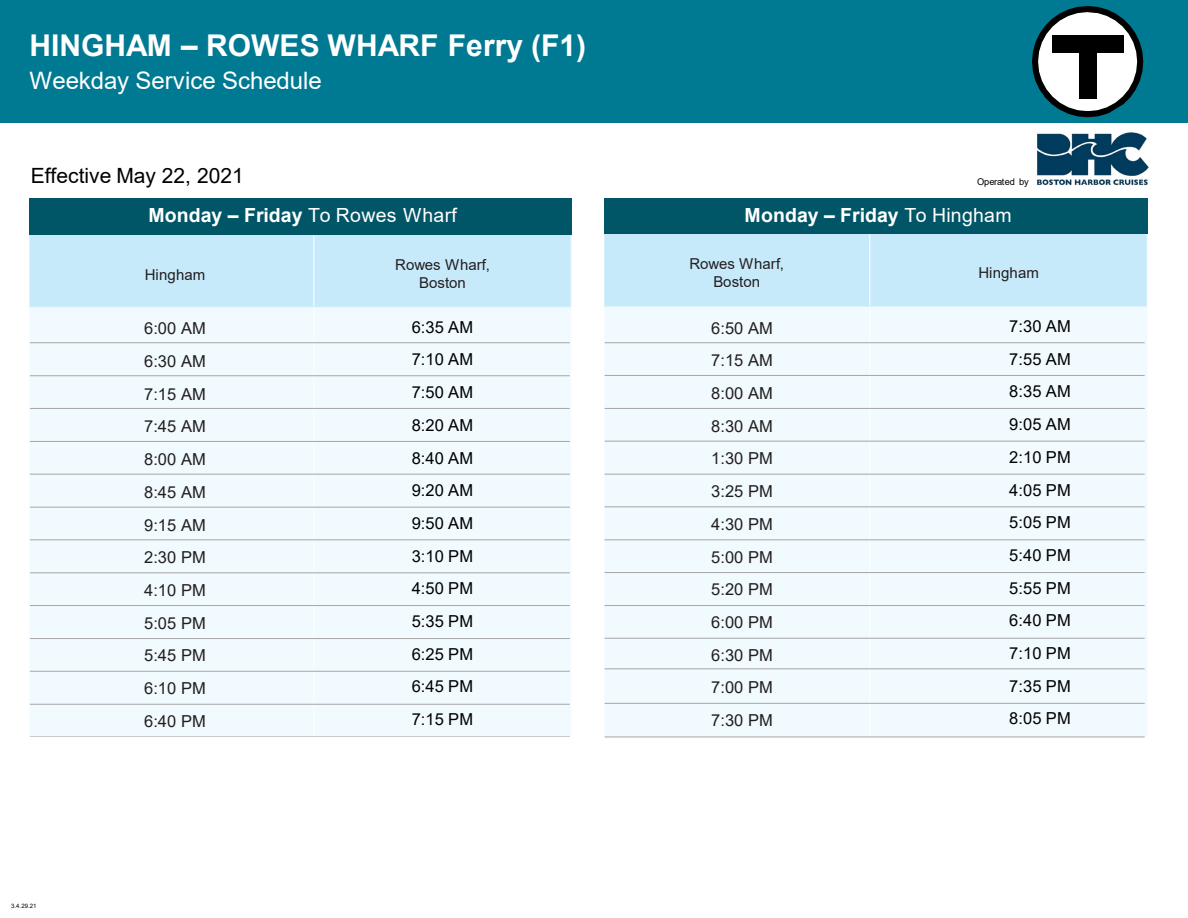
<style>
.page{position:relative;width:1188px;height:918px;background:#fff}
.page>*{position:absolute;margin:0;border:0;box-sizing:border-box;transform-origin:0 0}
.t1{font:700 30px "Arial";color:#fff}
.t2{font:24px "Arial";letter-spacing:-.005em;color:#fff}
.t3{font:21px "Arial";color:#000}
.t4{font:700 19.5px "Arial";letter-spacing:.005em;color:#fff}
.t5{font:16.5px "Arial";letter-spacing:.005em;color:#231f20}
.t6{font:16.5px "Arial";letter-spacing:.005em;color:#000}
.t7{font:15px "Arial";letter-spacing:.005em;color:#231f20}
.t8{font:9.3px "Arial";letter-spacing:-.01em;color:#000}
.t9{font:6px "Arial";color:#000}
.s1{font-weight:400}
</style>
<div class="page">
<div style="left:0;top:0;width:1188px;height:123px;background:#007a92"></div>
<img style="left:1036px;top:133px;width:113px;height:52px">
<svg style="left:1032px;top:6px;width:112px;height:112px"></svg>
<div style="left:1079px;top:35px;width:18px;height:64px;background:#000"></div>
<div style="left:1052px;top:35px;width:72px;height:18px;background:#000"></div>
<div style="left:604px;top:198px;width:543px;height:36px;background:#005667"></div>
<div style="left:604px;top:234px;width:266px;height:72px;background:#c7eafb"></div>
<div style="left:870px;top:234px;width:277px;height:72px;background:#c7eafb"></div>
<div style="left:604px;top:306px;width:266px;height:491px;background:#f1fafe"></div>
<div style="left:870px;top:306px;width:277px;height:491px;background:#f1fafe"></div>
<hr style="left:869px;top:234px;width:1px;height:564px;background:#fff">
<hr style="left:603px;top:306px;width:545px;height:1px;background:#c7eafb">
<hr style="left:603px;top:234px;width:1px;height:564px;background:#fff">
<hr style="left:1147px;top:234px;width:1px;height:564px;background:#fff">
<div style="left:29px;top:198px;width:542px;height:38px;background:#005667"></div>
<div style="left:29px;top:236px;width:285px;height:71px;background:#c7eafb"></div>
<div style="left:314px;top:236px;width:257px;height:71px;background:#c7eafb"></div>
<div style="left:29px;top:307px;width:285px;height:485px;background:#f1fafe"></div>
<div style="left:314px;top:307px;width:257px;height:485px;background:#f1fafe"></div>
<hr style="left:313px;top:236px;width:1px;height:556px;background:#fff">
<hr style="left:29px;top:306px;width:543px;height:1px;background:#c7eafb">
<hr style="left:29px;top:236px;width:1px;height:556px;background:#fff">
<hr style="left:571px;top:236px;width:1px;height:556px;background:#fff">
<hr style="left:30px;top:375px;width:540px;height:1px;background:#a6a6a6">
<hr style="left:30px;top:408px;width:540px;height:1px;background:#a6a6a6">
<hr style="left:30px;top:441px;width:540px;height:1px;background:#a6a6a6">
<hr style="left:30px;top:474px;width:540px;height:1px;background:#a6a6a6">
<hr style="left:30px;top:507px;width:540px;height:1px;background:#a6a6a6">
<hr style="left:30px;top:540px;width:540px;height:1px;background:#a6a6a6">
<hr style="left:30px;top:573px;width:540px;height:1px;background:#a6a6a6">
<hr style="left:30px;top:605px;width:540px;height:1px;background:#a6a6a6">
<hr style="left:30px;top:638px;width:540px;height:1px;background:#a6a6a6">
<hr style="left:30px;top:671px;width:540px;height:1px;background:#a6a6a6">
<hr style="left:30px;top:704px;width:540px;height:1px;background:#a6a6a6">
<hr style="left:30px;top:342px;width:540px;height:1px;background:#a6a6a6">
<hr style="left:605px;top:375px;width:540px;height:1px;background:#a6a6a6">
<hr style="left:605px;top:408px;width:540px;height:1px;background:#a6a6a6">
<hr style="left:605px;top:441px;width:540px;height:1px;background:#a6a6a6">
<hr style="left:605px;top:474px;width:540px;height:1px;background:#a6a6a6">
<hr style="left:605px;top:507px;width:540px;height:1px;background:#a6a6a6">
<hr style="left:605px;top:540px;width:540px;height:1px;background:#a6a6a6">
<hr style="left:605px;top:572px;width:540px;height:1px;background:#a6a6a6">
<hr style="left:605px;top:605px;width:540px;height:1px;background:#a6a6a6">
<hr style="left:605px;top:638px;width:540px;height:1px;background:#a6a6a6">
<hr style="left:605px;top:342px;width:540px;height:1px;background:#a6a6a6">
<hr style="left:605px;top:669px;width:540px;height:1px;background:#a6a6a6">
<div style="left:6px;top:737px;width:1156px;height:157px;background:#fff"></div>
<hr style="left:605px;top:703px;width:540px;height:1px;background:#a6a6a6">
<hr style="left:605px;top:737px;width:540px;height:1px;background:#a6a6a6">
<p class="t1" style="left:29px;top:24px;width:558px">HINGHAM – ROWES WHARF Ferry (F1)</p>
<p class="t2" style="left:29px;top:64px;width:294px">Weekday Service Schedule</p>
<p class="t3" style="left:31px;top:161px;width:214px">Effective May 22, 2021</p>
<p class="t8" style="left:977px;top:175px;width:53px">Operated by</p>
<p class="t4" style="left:745px;top:201px;width:269px">Monday – Friday <span class="s1">To Hingham</span></p>
<p class="t7" style="left:689px;top:254px;width:96px">Rowes Wharf,</p>
<p class="t7" style="left:713px;top:272px;width:48px">Boston</p>
<p class="t4" style="left:148px;top:201px;width:310px">Monday – Friday <span class="s1">To Rowes Wharf</span></p>
<p class="t7" style="left:395px;top:255px;width:96px">Rowes Wharf,</p>
<p class="t7" style="left:419px;top:273px;width:48px">Boston</p>
<p class="t7" style="left:978px;top:263px;width:62px">Hingham</p>
<p class="t7" style="left:145px;top:264px;width:62px">Hingham</p>
<p class="t9" style="left:11px;top:902px;width:27px">3.4.29.21</p>
<p class="t5" style="left:144px;top:317px;width:63px">6:00 AM</p>
<p class="t5" style="left:144px;top:350px;width:63px">6:30 AM</p>
<p class="t5" style="left:144px;top:383px;width:63px">7:15 AM</p>
<p class="t5" style="left:144px;top:415px;width:63px">7:45 AM</p>
<p class="t5" style="left:144px;top:448px;width:63px">8:00 AM</p>
<p class="t5" style="left:144px;top:481px;width:63px">8:45 AM</p>
<p class="t5" style="left:144px;top:513px;width:63px">9:15 AM</p>
<p class="t5" style="left:144px;top:546px;width:63px">2:30 PM</p>
<p class="t5" style="left:144px;top:579px;width:63px">4:10 PM</p>
<p class="t5" style="left:144px;top:611px;width:63px">5:05 PM</p>
<p class="t5" style="left:144px;top:644px;width:63px">5:45 PM</p>
<p class="t5" style="left:144px;top:677px;width:63px">6:10 PM</p>
<p class="t5" style="left:144px;top:710px;width:63px">6:40 PM</p>
<p class="t6" style="left:412px;top:316px;width:63px">6:35 AM</p>
<p class="t6" style="left:412px;top:348px;width:63px">7:10 AM</p>
<p class="t6" style="left:412px;top:381px;width:63px">7:50 AM</p>
<p class="t6" style="left:412px;top:414px;width:63px">8:20 AM</p>
<p class="t6" style="left:412px;top:446px;width:63px">8:40 AM</p>
<p class="t6" style="left:412px;top:479px;width:63px">9:20 AM</p>
<p class="t6" style="left:412px;top:512px;width:63px">9:50 AM</p>
<p class="t6" style="left:412px;top:544px;width:63px">3:10 PM</p>
<p class="t6" style="left:412px;top:577px;width:63px">4:50 PM</p>
<p class="t6" style="left:412px;top:610px;width:63px">5:35 PM</p>
<p class="t6" style="left:412px;top:643px;width:63px">6:25 PM</p>
<p class="t6" style="left:412px;top:675px;width:63px">6:45 PM</p>
<p class="t6" style="left:412px;top:708px;width:63px">7:15 PM</p>
<p class="t5" style="left:711px;top:316px;width:63px">6:50 AM</p>
<p class="t5" style="left:711px;top:349px;width:63px">7:15 AM</p>
<p class="t5" style="left:711px;top:382px;width:63px">8:00 AM</p>
<p class="t5" style="left:711px;top:415px;width:63px">8:30 AM</p>
<p class="t5" style="left:711px;top:447px;width:63px">1:30 PM</p>
<p class="t5" style="left:711px;top:480px;width:63px">3:25 PM</p>
<p class="t5" style="left:711px;top:513px;width:63px">4:30 PM</p>
<p class="t5" style="left:711px;top:545px;width:63px">5:00 PM</p>
<p class="t5" style="left:711px;top:578px;width:63px">5:20 PM</p>
<p class="t5" style="left:711px;top:611px;width:63px">6:00 PM</p>
<p class="t5" style="left:711px;top:643px;width:63px">6:30 PM</p>
<p class="t5" style="left:711px;top:676px;width:63px">7:00 PM</p>
<p class="t5" style="left:711px;top:709px;width:63px">7:30 PM</p>
<p class="t6" style="left:1009px;top:315px;width:63px">7:30 AM</p>
<p class="t6" style="left:1009px;top:348px;width:63px">7:55 AM</p>
<p class="t6" style="left:1009px;top:380px;width:63px">8:35 AM</p>
<p class="t6" style="left:1009px;top:413px;width:63px">9:05 AM</p>
<p class="t6" style="left:1009px;top:446px;width:63px">2:10 PM</p>
<p class="t6" style="left:1009px;top:478px;width:63px">4:05 PM</p>
<p class="t6" style="left:1009px;top:511px;width:63px">5:05 PM</p>
<p class="t6" style="left:1009px;top:544px;width:63px">5:40 PM</p>
<p class="t6" style="left:1009px;top:576px;width:63px">5:55 PM</p>
<p class="t6" style="left:1009px;top:609px;width:63px">6:40 PM</p>
<p class="t6" style="left:1009px;top:642px;width:63px">7:10 PM</p>
<p class="t6" style="left:1009px;top:675px;width:63px">7:35 PM</p>
<p class="t6" style="left:1009px;top:707px;width:63px">8:05 PM</p>
</div>
